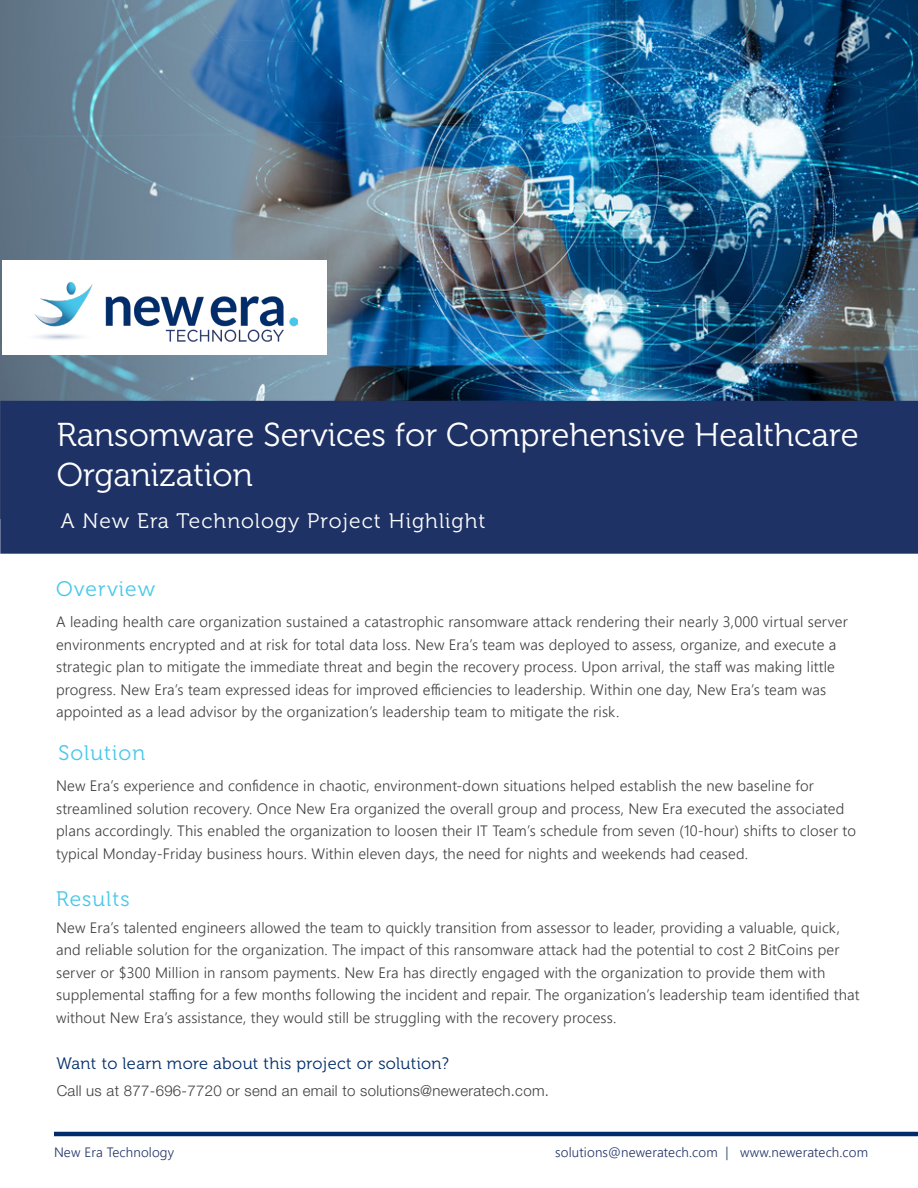
<style>
.page{position:relative;width:918px;height:1188px;background:#fff}
.page>*{position:absolute;margin:0;border:0;box-sizing:border-box;transform-origin:0 0}
.t1{font:33px/39.2px "Museo 300";color:#fff}
.t2{font:21px "Museo 300";letter-spacing:.05em;color:#fff}
.t3{font:21px "Museo 300";letter-spacing:.05em;color:#49c7ea}
.t4{font:16.5px "Museo 300";letter-spacing:.02em;color:#002d6a}
.t5{font:300 15px/22.5px "Segoe UI";letter-spacing:.01em;color:#3e3e3f}
.t6{font:300 15px "Helvetica Neue LT Std";letter-spacing:.02em;color:#3e3e3f}
.t7{font:300 13.5px "Segoe UI";letter-spacing:.01em;color:#1f3166}
</style>
<div class="page">
<img style="left:0;top:0;width:918px;height:401px">
<div style="left:0;top:401px;width:918px;height:153px;background:#1e3265"></div>
<hr style="left:54px;top:1132px;width:864px;height:4px;background:#002c6b">
<div style="left:2px;top:260px;width:325px;height:94px;background:#fff"></div>
<img style="left:34px;top:282px;width:263px;height:59px">
<p class="t1" style="left:57px;top:416px;width:804px">Ransomware Services for Comprehensive Healthcare<br>Organization</p>
<p class="t2" style="left:61px;top:510px;width:426px">A New Era Technology Project Highlight</p>
<p class="t3" style="left:56px;top:577px;width:101px">Overview</p>
<p class="t5" style="left:56px;top:609px;width:793px">A leading health care organization sustained a catastrophic ransomware attack rendering their nearly 3,000 virtual server environments encrypted and at risk for total data loss. New Era’s team was deployed to assess, organize, and execute a strategic plan to mitigate the immediate threat and begin the recovery process. Upon arrival, the staff was making little progress. New Era’s team expressed ideas for improved efficiencies to leadership. Within one day, New Era’s team was appointed as a lead advisor by the organization’s leadership team to mitigate the risk.</p>
<p class="t3" style="left:59px;top:741px;width:88px">Solution</p>
<p class="t5" style="left:56px;top:773px;width:801px">New Era’s experience and confidence in chaotic, environment-down situations helped establish the new baseline for streamlined solution recovery. Once New Era organized the overall group and process, New Era executed the associated plans accordingly. This enabled the organization to loosen their IT Team’s schedule from seven (10-hour) shifts to closer to typical Monday-Friday business hours. Within eleven days, the need for nights and weekends had ceased.</p>
<p class="t3" style="left:56px;top:887px;width:75px">Results</p>
<p class="t5" style="left:56px;top:915px;width:805px">New Era’s talented engineers allowed the team to quickly transition from assessor to leader, providing a valuable, quick, and reliable solution for the organization. The impact of this ransomware attack had the potential to cost 2 BitCoins per server or $300 Million in ransom payments. New Era has directly engaged with the organization to provide them with supplemental staffing for a few months following the incident and repair. The organization’s leadership team identified that without New Era’s assistance, they would still be struggling with the recovery process.</p>
<p class="t4" style="left:56px;top:1054px;width:394px">Want to learn more about this project or solution?</p>
<p class="t6" style="left:57px;top:1081px;width:494px">Call us at 877-696-7720 or send an email to solutions@neweratech.com.</p>
<p class="t7" style="left:54px;top:1140px;width:122px">New Era Technology</p>
<p class="t7" style="left:555px;top:1140px;width:314px">solutions@neweratech.com | www.neweratech.com</p>
</div>
